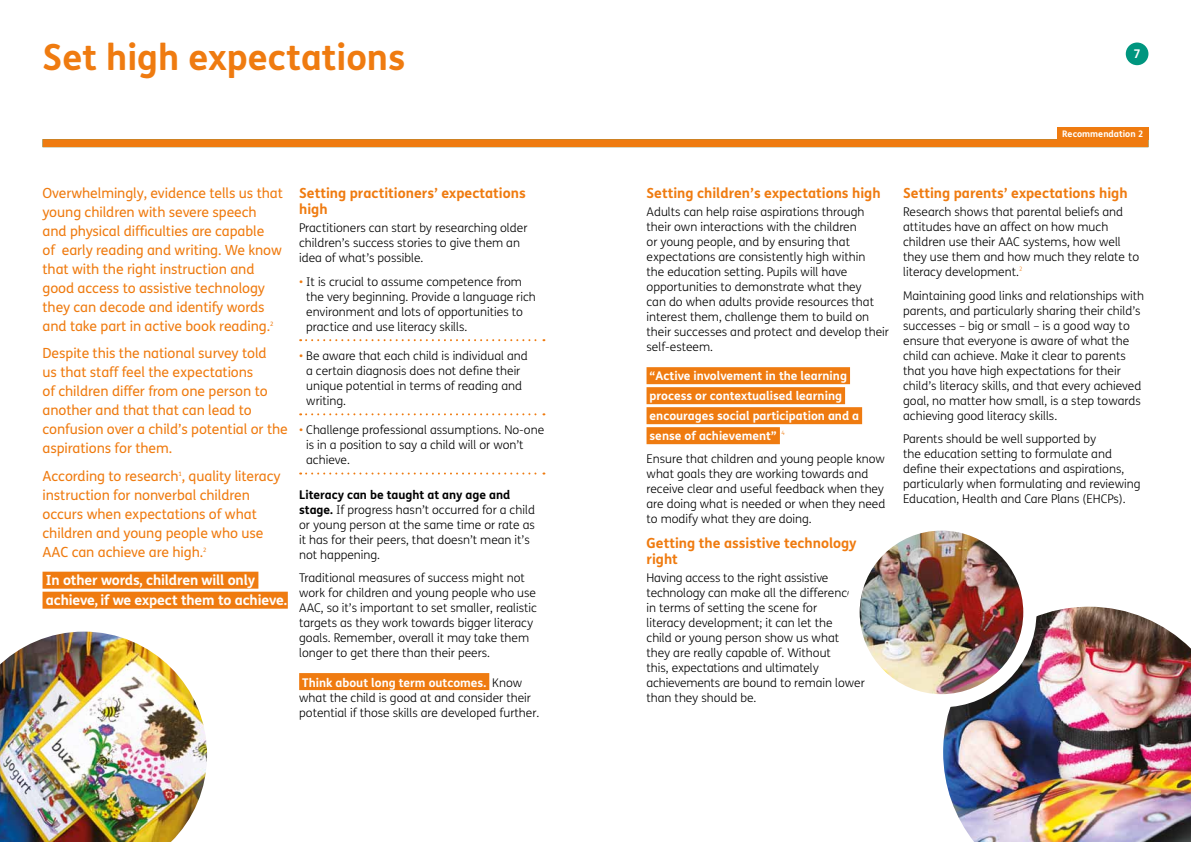
<style>
.page{position:relative;width:1191px;height:842px;background:#fff}
.page>*{position:absolute;margin:0;border:0;box-sizing:border-box;transform-origin:0 0}
.t1{font:700 36px "FS Me";color:#ef7b10}
.t2{font:14px/19px "FS Me";letter-spacing:-.005em;color:#ef7b10}
.t3{font:700 14px/16px "FS Me";color:#ef7b10}
.t4{font:700 14px/20px "FS Me";letter-spacing:-.01em;color:#fff}
.t5{font:300 12px/15px "FS Me";color:#000}
.t6{font:700 12px/20px "FS Me";color:#fff}
.t7{font:700 9px "FS Me";color:#fff}
.t8{font:6px "FS Me";color:#ef7b10}
.s1{color:#ef7b10}
.s2{font-weight:700}
.s3{font-weight:700;color:#fff}
</style>
<div class="page">
<div style="left:1125px;top:43px;width:23px;height:22px;background:#00967f;border-radius:50%"></div>
<div style="left:43px;top:572px;width:215px;height:17px;background:#ef7b10"></div>
<div style="left:43px;top:592px;width:245px;height:17px;background:#ef7b10"></div>
<svg style="left:300px;top:339px;width:244px;height:2px"></svg>
<svg style="left:300px;top:413px;width:244px;height:2px"></svg>
<svg style="left:300px;top:472px;width:244px;height:2px"></svg>
<div style="left:299px;top:673px;width:190px;height:17px;background:#ef7b10"></div>
<div style="left:43px;top:139px;width:1105px;height:8px;background:#ef7b10"></div>
<div style="left:646px;top:367px;width:204px;height:17px;background:#ef7b10"></div>
<div style="left:646px;top:387px;width:199px;height:17px;background:#ef7b10"></div>
<div style="left:646px;top:407px;width:216px;height:17px;background:#ef7b10"></div>
<div style="left:646px;top:427px;width:134px;height:17px;background:#ef7b10"></div>
<div style="left:1057px;top:127px;width:91px;height:13px;background:#ef7b10"></div>
<img style="left:943px;top:607px;width:248px;height:235px">
<img style="left:0;top:631px;width:207px;height:211px">
<img style="left:860px;top:531px;width:170px;height:170px">
<div style="left:846px;top:517px;width:190px;height:190px;border:13px solid #fff;border-radius:50%"></div>
<h1 class="t1" style="left:43px;top:29px;width:364px">Set high expectations</h1>
<p class="t2" style="left:43px;top:183px;width:242px">Overwhelmingly, evidence tells us that young children with severe speech and physical difficulties are capable<br>of early reading and writing. We know that with the right instruction and good access to assistive technology they can decode and identify words and take part in active book reading.</p>
<p class="t8" style="left:270px;top:319px;width:5px">2</p>
<p class="t2" style="left:43px;top:343px;width:247px">Despite this the national survey told<br>us that staff feel the expectations<br>of children differ from one person to another and that that can lead to confusion over a child’s potential or the aspirations for them.</p>
<p class="t2" style="left:43px;top:466px;width:239px">According to research , quality literacy</p>
<p class="t8" style="left:178px;top:469px;width:5px">1</p>
<p class="t2" style="left:43px;top:485px;width:222px">instruction for nonverbal children occurs when expectations of what children and young people who use<br>AAC can achieve are high.</p>
<p class="t8" style="left:203px;top:545px;width:5px">2</p>
<p class="t4" style="left:46px;top:569px;width:242px">In other words, children will only achieve, if we expect them to achieve.</p>
<p class="t3" style="left:299px;top:185px;width:228px">Setting practitioners’ expectations high</p>
<p class="t5" style="left:299px;top:220px;width:230px">Practitioners can start by researching older children’s success stories to give them an idea of what’s possible.</p>
<p class="t5" style="left:306px;top:274px;width:231px;text-indent:-7px"><span class="s1">•</span> It is crucial to assume competence from the very beginning. Provide a language rich environment and lots of opportunities to practice and use literacy skills.</p>
<p class="t5" style="left:306px;top:348px;width:223px;text-indent:-7px"><span class="s1">•</span> Be aware that each child is individual and a certain diagnosis does not define their unique potential in terms of reading and writing.</p>
<p class="t5" style="left:306px;top:422px;width:239px;text-indent:-7px"><span class="s1">•</span> Challenge professional assumptions. No-one is in a position to say a child will or won’t achieve.</p>
<p class="t5" style="left:299px;top:487px;width:237px"><span class="s2">Literacy can be taught at any age and stage.</span> If progress hasn’t occurred for a child or young person at the same time or rate as it has for their peers, that doesn’t mean it’s not happening.</p>
<p class="t5" style="left:299px;top:570px;width:239px">Traditional measures of success might not work for children and young people who use AAC, so it’s important to set smaller, realistic targets as they work towards bigger literacy goals. Remember, overall it may take them longer to get there than their peers.</p>
<p class="t5" style="left:299px;top:674px;width:242px"><span class="s3">Think about long term outcomes.</span> Know what the child is good at and consider their potential if those skills are developed further.</p>
<p class="t6" style="left:1133px;top:43px;width:9px">7</p>
<p class="t7" style="left:1062px;top:127px;width:83px">Recommendation 2</p>
<p class="t3" style="left:646px;top:185px;width:235px">Setting children’s expectations high</p>
<p class="t5" style="left:646px;top:204px;width:244px">Adults can help raise aspirations through their own interactions with the children<br>or young people, and by ensuring that expectations are consistently high within<br>the education setting. Pupils will have opportunities to demonstrate what they<br>can do when adults provide resources that interest them, challenge them to build on their successes and protect and develop their self-esteem.</p>
<p class="t6" style="left:649px;top:365px;width:211px">“Active involvement in the learning process or contextualised learning encourages social participation and a sense of achievement” <sup>4</sup></p>
<p class="t5" style="left:646px;top:451px;width:240px">Ensure that children and young people know what goals they are working towards and receive clear and useful feedback when they are doing what is needed or when they need to modify what they are doing.</p>
<p class="t3" style="left:646px;top:534px;width:212px">Getting the assistive technology right</p>
<p class="t5" style="left:646px;top:569px;width:220px">Having access to the right assistive technology can make all the difference in terms of setting the scene for<br>literacy development; it can let the<br>child or young person show us what they are really capable of. Without<br>this, expectations and ultimately achievements are bound to remain lower than they should be.</p>
<p class="t3" style="left:903px;top:185px;width:226px">Setting parents’ expectations high</p>
<p class="t5" style="left:903px;top:204px;width:238px">Research shows that parental beliefs and attitudes have an affect on how much children use their AAC systems, how well they use them and how much they relate to literacy development.<sup>2</sup></p>
<p class="t5" style="left:903px;top:288px;width:242px">Maintaining good links and relationships with parents, and particularly sharing their child’s successes – big or small – is a good way to ensure that everyone is aware of what the child can achieve. Make it clear to parents that you have high expectations for their child’s literacy skills, and that every achieved goal, no matter how small, is a step towards achieving good literacy skills.</p>
<p class="t5" style="left:903px;top:431px;width:239px">Parents should be well supported by<br>the education setting to formulate and define their expectations and aspirations, particularly when formulating and reviewing Education, Health and Care Plans (EHCPs).</p>
</div>
